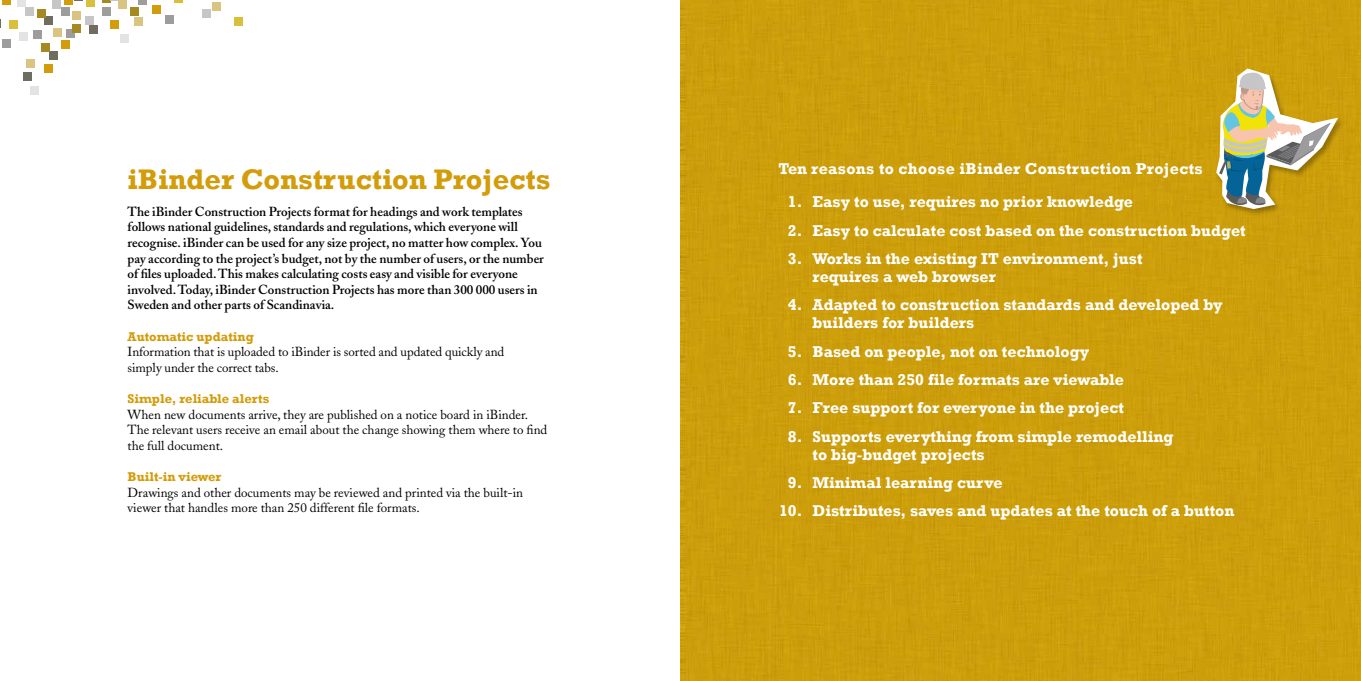
<style>
.page{position:relative;width:1361px;height:681px;background:#fff}
.page>*{position:absolute;margin:0;border:0;box-sizing:border-box;transform-origin:0 0}
.t1{font:700 29px "Rockwell";color:#d39c0a}
.t2{font:700 16px/18px "Rockwell";color:#fff}
.t3{font:700 16px "Rockwell";letter-spacing:.02em;color:#fff}
.t4{font:600 13px/15.6px "Adobe Caslon";color:#000}
.t5{font:13px/15.6px "Adobe Caslon";color:#000}
.t6{font:700 13px "Rockwell";color:#d39c0a}
</style>
<div class="page">
<div style="left:680px;top:0;width:681px;height:680px;background:#cc9e0b"></div>
<div style="left:23px;top:73px;width:9px;height:8px;background:#6f6d60"></div>
<div style="left:50px;top:51px;width:8px;height:9px;background:#6f6d60"></div>
<div style="left:89px;top:25px;width:9px;height:8px;background:#6f6d60"></div>
<div style="left:44px;top:16px;width:8px;height:9px;background:#6f6d60"></div>
<div style="left:2px;top:39px;width:9px;height:8px;background:#9d9d9c"></div>
<div style="left:33px;top:30px;width:8px;height:8px;background:#9d9d9c"></div>
<div style="left:66px;top:29px;width:9px;height:9px;background:#9d9d9c"></div>
<div style="left:62px;top:7px;width:8px;height:9px;background:#9d9d9c"></div>
<div style="left:102px;top:7px;width:9px;height:9px;background:#9d9d9c"></div>
<div style="left:166px;top:15px;width:8px;height:8px;background:#9d9d9c"></div>
<div style="left:138px;top:0;width:8px;height:5px;background:#9d9d9c"></div>
<div style="left:62px;top:40px;width:8px;height:8px;background:#d39c0a"></div>
<div style="left:2px;top:0;width:9px;height:5px;background:#d39c0a"></div>
<div style="left:64px;top:0;width:8px;height:5px;background:#d39c0a"></div>
<div style="left:111px;top:21px;width:8px;height:8px;background:#d39c0a"></div>
<div style="left:44px;top:65px;width:8px;height:8px;background:#d39c0a"></div>
<div style="left:152px;top:5px;width:9px;height:8px;background:#d39c0a"></div>
<div style="left:130px;top:7px;width:8px;height:8px;background:#a58923"></div>
<div style="left:72px;top:24px;width:9px;height:8px;background:#a58923"></div>
<div style="left:38px;top:9px;width:8px;height:8px;background:#a58923"></div>
<div style="left:41px;top:43px;width:8px;height:8px;background:#a58923"></div>
<div style="left:119px;top:1px;width:8px;height:8px;background:#dac482"></div>
<div style="left:26px;top:60px;width:8px;height:8px;background:#dac482"></div>
<div style="left:54px;top:28px;width:8px;height:9px;background:#dac482"></div>
<div style="left:72px;top:12px;width:9px;height:8px;background:#dac482"></div>
<div style="left:134px;top:18px;width:8px;height:8px;background:#dac482"></div>
<div style="left:87px;top:0;width:8px;height:7px;background:#dabf3b"></div>
<svg style="left:174px;top:0;width:8px;height:3px"></svg>
<div style="left:9px;top:21px;width:8px;height:8px;background:#dabf3b"></div>
<svg style="left:102px;top:0;width:17px;height:3px"></svg>
<div style="left:25px;top:7px;width:8px;height:8px;background:#c6c6c6"></div>
<div style="left:52px;top:1px;width:9px;height:8px;background:#c6c6c6"></div>
<div style="left:85px;top:17px;width:9px;height:8px;background:#c6c6c6"></div>
<div style="left:202px;top:9px;width:9px;height:8px;background:#c6c6c6"></div>
<div style="left:120px;top:34px;width:8px;height:8px;background:#e3e3e3"></div>
<div style="left:19px;top:32px;width:8px;height:9px;background:#e3e3e3"></div>
<div style="left:18px;top:0;width:8px;height:7px;background:#e3e3e3"></div>
<div style="left:31px;top:86px;width:8px;height:8px;background:#e3e3e3"></div>
<div style="left:212px;top:2px;width:9px;height:8px;background:#dac482"></div>
<div style="left:235px;top:18px;width:8px;height:8px;background:#dabf3b"></div>
<div style="left:1213px;top:65px;width:134px;height:153px;background:#cc9e0b"></div>
<svg style="left:1216px;top:68px;width:122px;height:141px;background:#bfae5f"></svg>
<h1 class="t1" style="left:128px;top:161px;width:424px">iBinder Construction Projects</h1>
<p class="t4" style="left:128px;top:203px;width:418px">The iBinder Construction Projects format for headings and work templates follows national guidelines, standards and regulations, which everyone will recognise. iBinder can be used for any size project, no matter how complex. You pay according to the project’s budget, not by the number of users, or the number of files uploaded. This makes calculating costs easy and visible for everyone involved. Today, iBinder Construction Projects has more than 300 000 users in Sweden and other parts of Scandinavia.</p>
<p class="t6" style="left:128px;top:328px;width:128px">Automatic updating</p>
<p class="t5" style="left:128px;top:344px;width:378px">Information that is uploaded to iBinder is sorted and updated quickly and simply under the correct tabs.</p>
<p class="t6" style="left:128px;top:390px;width:143px">Simple, reliable alerts</p>
<p class="t5" style="left:128px;top:406px;width:421px">When new documents arrive, they are published on a notice board in iBinder.<br>The relevant users receive an email about the change showing them where to find the full document.</p>
<p class="t6" style="left:128px;top:468px;width:95px">Built-in viewer</p>
<p class="t5" style="left:128px;top:484px;width:397px">Drawings and other documents may be reviewed and printed via the built-in viewer that handles more than 250 different file formats.</p>
<p class="t3" style="left:778px;top:159px;width:426px">Ten reasons to choose iBinder Construction Projects</p>
<p class="t2" style="left:788px;top:193px;width:346px">1. Easy to use, requires no prior knowledge</p>
<p class="t2" style="left:788px;top:221px;width:459px">2. Easy to calculate cost based on the construction budget</p>
<p class="t2" style="left:812px;top:249px;width:331px;text-indent:-25px">3. Works in the existing IT environment, just requires a web browser</p>
<p class="t2" style="left:812px;top:296px;width:412px;text-indent:-25px">4. Adapted to construction standards and developed by builders for builders</p>
<p class="t2" style="left:788px;top:342px;width:303px">5. Based on people, not on technology</p>
<p class="t2" style="left:788px;top:370px;width:337px">6. More than 250 file formats are viewable</p>
<p class="t2" style="left:788px;top:399px;width:337px">7. Free support for everyone in the project</p>
<p class="t2" style="left:812px;top:427px;width:362px;text-indent:-25px">8. Supports everything from simple remodelling to big-budget projects</p>
<p class="t2" style="left:788px;top:473px;width:216px">9. Minimal learning curve</p>
<p class="t2" style="left:779px;top:501px;width:457px">10. Distributes, saves and updates at the touch of a button</p>
</div>
